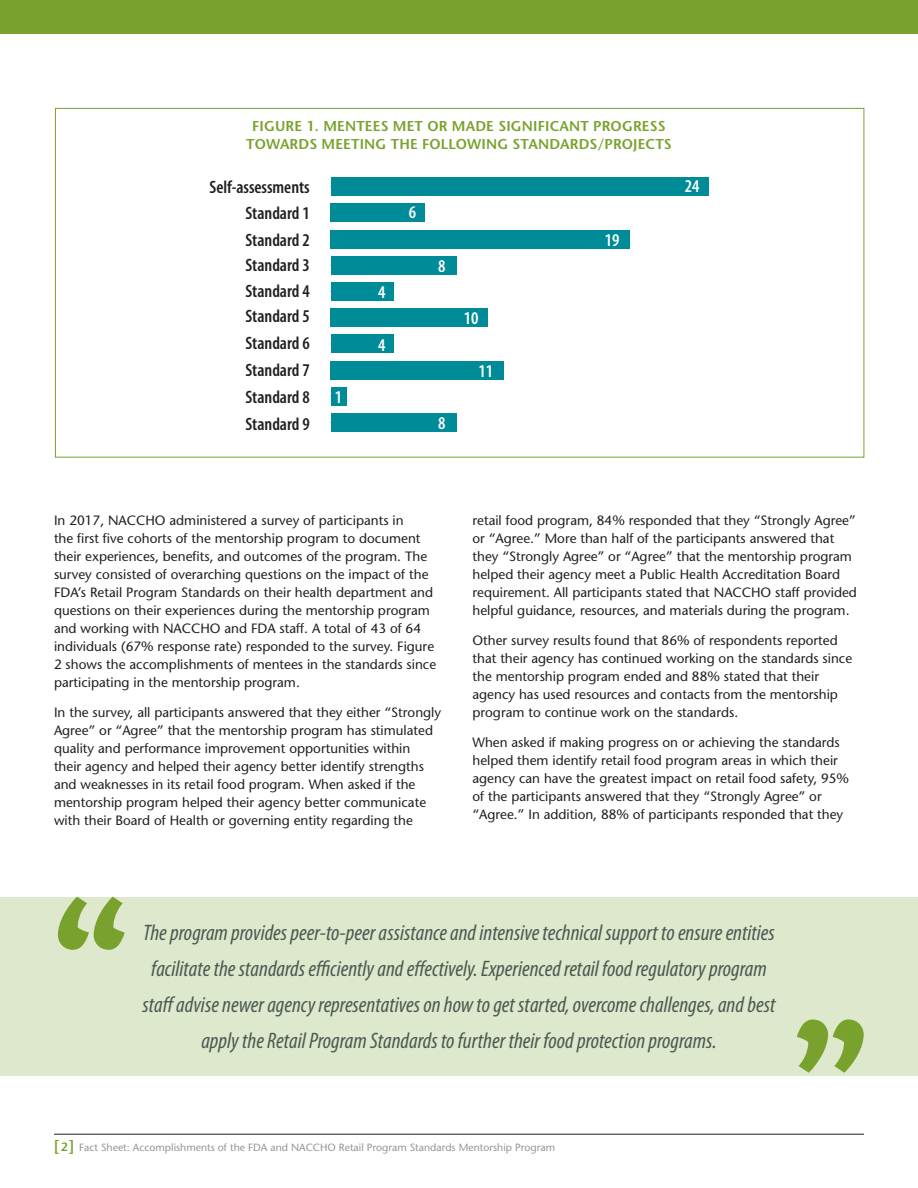
<style>
.page{position:relative;width:918px;height:1188px;background:#fff}
.page>*{position:absolute;margin:0;border:0;box-sizing:border-box;transform-origin:0 0}
.body_copy{font:700 168px "Nexus Serif OT";color:#78a22d}
.body_copy-2{font:italic condensed 22.5px/36px "Myriad Pro";color:#4b5a52;text-align:center}
.body_copy-3{font:600 condensed 18px "Myriad Pro";color:#231f20}
.body_copy-4{font:600 condensed 18px "Myriad Pro";color:#fff}
.C{font:600 14.25px/18px "Stone Sans";letter-spacing:.01em;color:#78a22d;text-align:center}
.body_copy-5{font:13.5px/18px "Stone Sans";color:#231f20}
.t1{font:10.5px "Stone Sans";color:#939598}
.s1{font-weight:600;font-size:15px;color:#78a22d}
.s2{font-weight:600;font-size:12px;color:#78a22d}
</style>
<div class="page">
<div style="left:0;top:0;width:918px;height:34px;background:#78a22d"></div>
<hr style="left:54px;top:1134px;width:810px;height:1px;background:#231f20">
<div style="left:0;top:897px;width:918px;height:178px;background:#dee8cc"></div>
<div style="left:331px;top:177px;width:377px;height:19px;background:#008b98"></div>
<div style="left:331px;top:203px;width:94px;height:19px;background:#008b98"></div>
<div style="left:331px;top:230px;width:299px;height:19px;background:#008b98"></div>
<div style="left:331px;top:256px;width:126px;height:19px;background:#008b98"></div>
<div style="left:331px;top:282px;width:63px;height:19px;background:#008b98"></div>
<div style="left:331px;top:308px;width:157px;height:19px;background:#008b98"></div>
<div style="left:331px;top:334px;width:63px;height:19px;background:#008b98"></div>
<div style="left:331px;top:361px;width:173px;height:19px;background:#008b98"></div>
<div style="left:331px;top:387px;width:15px;height:19px;background:#008b98"></div>
<div style="left:331px;top:413px;width:126px;height:19px;background:#008b98"></div>
<p class="C" style="left:246px;top:117px;width:427px">FIGURE 1. MENTEES MET OR MADE SIGNIFICANT PROGRESS<br>TOWARDS MEETING THE FOLLOWING STANDARDS/PROJECTS</p>
<p class="body_copy-3" style="left:210px;top:176px;width:102px">Self-assessments</p>
<p class="body_copy-3" style="left:245px;top:202px;width:66px">Standard 1</p>
<p class="body_copy-3" style="left:245px;top:229px;width:66px">Standard 2</p>
<p class="body_copy-3" style="left:245px;top:254px;width:66px">Standard 3</p>
<p class="body_copy-3" style="left:245px;top:280px;width:66px">Standard 4</p>
<p class="body_copy-3" style="left:245px;top:305px;width:66px">Standard 5</p>
<p class="body_copy-3" style="left:245px;top:332px;width:66px">Standard 6</p>
<p class="body_copy-3" style="left:245px;top:359px;width:66px">Standard 7</p>
<p class="body_copy-3" style="left:245px;top:386px;width:66px">Standard 8</p>
<p class="body_copy-3" style="left:245px;top:413px;width:66px">Standard 9</p>
<p class="body_copy-4" style="left:409px;top:201px;width:9px">6</p>
<p class="body_copy-4" style="left:605px;top:229px;width:16px">19</p>
<p class="body_copy-4" style="left:438px;top:254px;width:9px">8</p>
<p class="body_copy-4" style="left:378px;top:281px;width:9px">4</p>
<p class="body_copy-4" style="left:464px;top:307px;width:16px">10</p>
<p class="body_copy-4" style="left:378px;top:333px;width:9px">4</p>
<p class="body_copy-4" style="left:479px;top:360px;width:16px">11</p>
<p class="body_copy-4" style="left:335px;top:386px;width:9px">1</p>
<p class="body_copy-4" style="left:438px;top:412px;width:9px">8</p>
<p class="body_copy-4" style="left:685px;top:175px;width:16px">24</p>
<p class="body_copy-5" style="left:54px;top:512px;width:384px">In 2017, NACCHO administered a survey of participants in<br>the first five cohorts of the mentorship program to document their experiences, benefits, and outcomes of the program. The survey consisted of overarching questions on the impact of the FDA’s Retail Program Standards on their health department and questions on their experiences during the mentorship program and working with NACCHO and FDA staff. A total of 43 of 64 individuals (67% response rate) responded to the survey. Figure 2 shows the accomplishments of mentees in the standards since participating in the mentorship program.</p>
<p class="body_copy-5" style="left:54px;top:704px;width:389px">In the survey, all participants answered that they either “Strongly Agree” or “Agree” that the mentorship program has stimulated quality and performance improvement opportunities within<br>their agency and helped their agency better identify strengths and weaknesses in its retail food program. When asked if the mentorship program helped their agency better communicate with their Board of Health or governing entity regarding the</p>
<p class="body_copy-5" style="left:472px;top:512px;width:386px">retail food program, 84% responded that they “Strongly Agree” or “Agree.” More than half of the participants answered that they “Strongly Agree” or “Agree” that the mentorship program helped their agency meet a Public Health Accreditation Board requirement. All participants stated that NACCHO staff provided helpful guidance, resources, and materials during the program.</p>
<p class="body_copy-5" style="left:472px;top:632px;width:381px">Other survey results found that 86% of respondents reported that their agency has continued working on the standards since the mentorship program ended and 88% stated that their agency has used resources and contacts from the mentorship program to continue work on the standards.</p>
<p class="body_copy-5" style="left:472px;top:734px;width:378px">When asked if making progress on or achieving the standards helped them identify retail food program areas in which their agency can have the greatest impact on retail food safety, 95% of the participants answered that they “Strongly Agree” or “Agree.” In addition, 88% of participants responded that they</p>
<p class="body_copy" style="left:52px;top:869px;width:79px">“</p>
<p class="body_copy-2" style="left:143px;top:915px;width:634px">The program provides peer-to-peer assistance and intensive technical support to ensure entities facilitate the standards efficiently and effectively. Experienced retail food regulatory program staff advise newer agency representatives on how to get started, overcome challenges, and best apply the Retail Program Standards to further their food protection programs.</p>
<p class="body_copy" style="left:791px;top:990px;width:79px">”</p>
<p class="t1" style="left:54px;top:1141px;width:503px"><span class="s1">[</span><span class="s2">2</span><span class="s1">]</span> Fact Sheet: Accomplishments of the FDA and NACCHO Retail Program Standards Mentorship Program</p>
</div>
